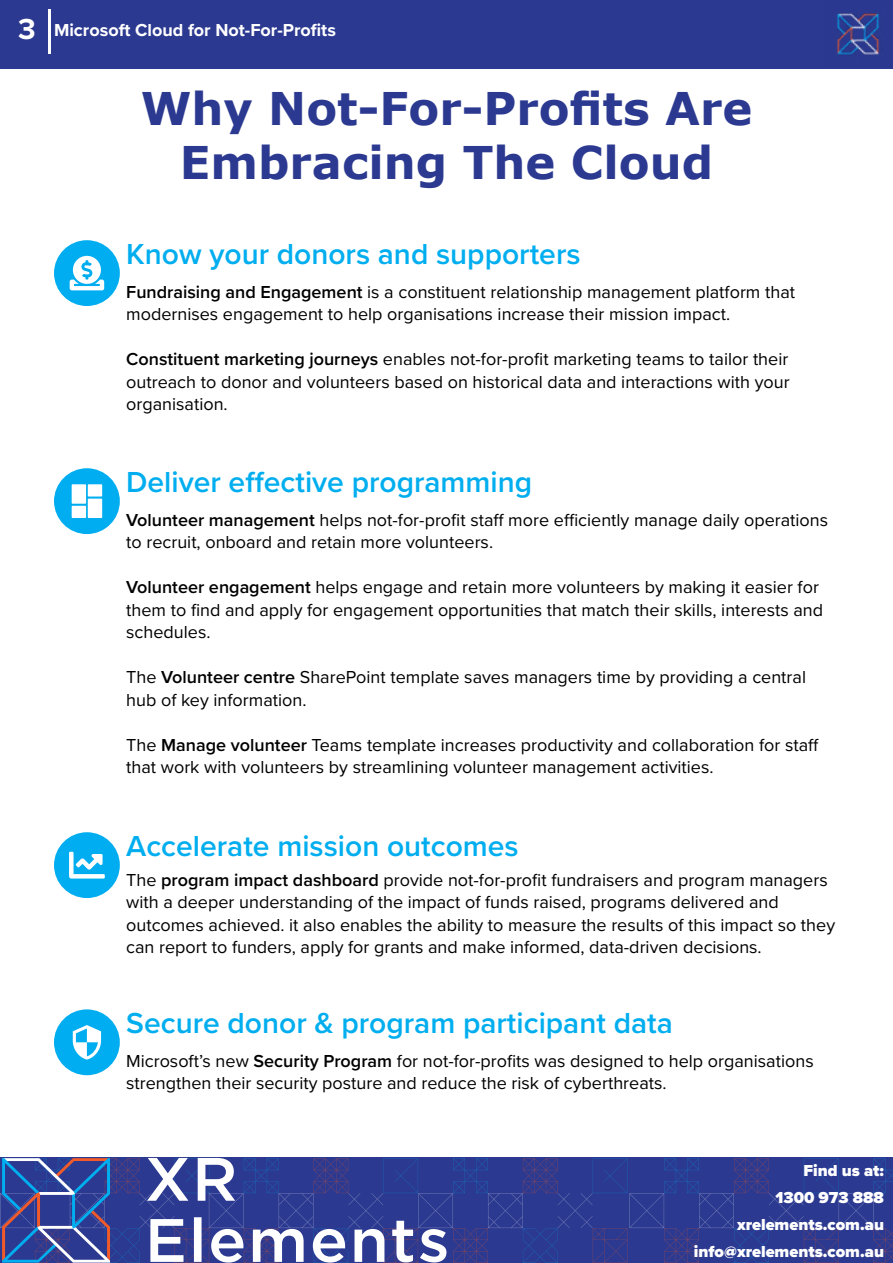
<style>
.page{position:relative;width:893px;height:1263px;background:#fff}
.page>*{position:absolute;margin:0;border:0;box-sizing:border-box;transform-origin:0 0}
.t1{font:700 45px/54px "Verdana";color:#2b3990;text-align:center}
.t2{font:600 30px "Proxima Nova";color:#00aeef}
.t3{font:18px/22.5px "Proxima Nova";color:#000}
.t4{font:700 18px "Proxima Nova";color:#fff}
.t5{font:900 16.5px/27px "Proxima Nova";color:#fff;text-align:right}
.s1{font-size:30px}
.s2{font-weight:600}
</style>
<div class="page">
<div style="left:0;top:0;width:893px;height:68px;background:#2b3990"></div>
<hr style="left:48px;top:9px;width:3px;height:45px;background:#fff">
<img style="left:837px;top:13px;width:46px;height:42px">
<svg style="left:0;top:1158px;width:893px;height:105px;background:#3e4b98"></svg>
<div style="left:54px;top:1009px;width:66px;height:66px;background:#00adf0;border-radius:50%"></div>
<svg style="left:73px;top:1025px;width:28px;height:34px"></svg>
<div style="left:54px;top:468px;width:66px;height:66px;background:#00adf0;border-radius:50%"></div>
<svg style="left:71px;top:484px;width:32px;height:34px"></svg>
<div style="left:54px;top:832px;width:66px;height:66px;background:#00adf0;border-radius:50%"></div>
<svg style="left:69px;top:852px;width:36px;height:26px"></svg>
<div style="left:54px;top:240px;width:66px;height:66px;background:#00adf0;border-radius:50%"></div>
<svg style="left:70px;top:256px;width:34px;height:34px"></svg>
<p class="t4" style="left:18px;top:16px;width:319px"><span class="s1">3</span> Microsoft Cloud for Not-For-Profits</p>
<h1 class="t1" style="left:141px;top:81px;width:613px">Why Not-For-Profits Are<br>Embracing The Cloud</h1>
<h2 class="t2" style="left:126px;top:232px;width:456px">Know your donors and supporters</h2>
<p class="t3" style="left:126px;top:280px;width:670px"><span class="s2">Fundraising and Engagement</span> is a constituent relationship management platform that modernises engagement to help organisations increase their mission impact.</p>
<p class="t3" style="left:126px;top:347px;width:665px;text-align:justify"><span class="s2">Constituent marketing journeys</span> enables not-for-profit marketing teams to tailor their outreach to donor and volunteers based on historical data and interactions with your organisation.</p>
<h2 class="t2" style="left:126px;top:460px;width:408px">Deliver effective programming</h2>
<p class="t3" style="left:126px;top:508px;width:703px"><span class="s2">Volunteer management</span> helps not-for-profit staff more efficiently manage daily operations to recruit, onboard and retain more volunteers.</p>
<p class="t3" style="left:126px;top:575px;width:698px"><span class="s2">Volunteer engagement</span> helps engage and retain more volunteers by making it easier for them to find and apply for engagement opportunities that match their skills, interests and schedules.</p>
<p class="t3" style="left:126px;top:665px;width:681px">The <span class="s2">Volunteer centre</span> SharePoint template saves managers time by providing a central hub of key information.</p>
<p class="t3" style="left:126px;top:733px;width:694px">The <span class="s2">Manage volunteer</span> Teams template increases productivity and collaboration for staff that work with volunteers by streamlining volunteer management activities.</p>
<h2 class="t2" style="left:126px;top:823px;width:394px">Accelerate mission outcomes</h2>
<p class="t3" style="left:126px;top:868px;width:710px">The <span class="s2">program impact dashboard</span> provide not-for-profit fundraisers and program managers with a deeper understanding of the impact of funds raised, programs delivered and outcomes achieved. it also enables the ability to measure the results of this impact so they can report to funders, apply for grants and make informed, data-driven decisions.</p>
<h2 class="t2" style="left:126px;top:1001px;width:548px">Secure donor &amp; program participant data</h2>
<p class="t3" style="left:126px;top:1049px;width:689px">Microsoft’s new <span class="s2">Security Program</span> for not-for-profits was designed to help organisations strengthen their security posture and reduce the risk of cyberthreats.</p>
<p class="t5" style="left:694px;top:1156px;width:192px">Find us at:<br>1300 973 888 xrelements.com.au info@xrelements.com.au</p>
</div>
